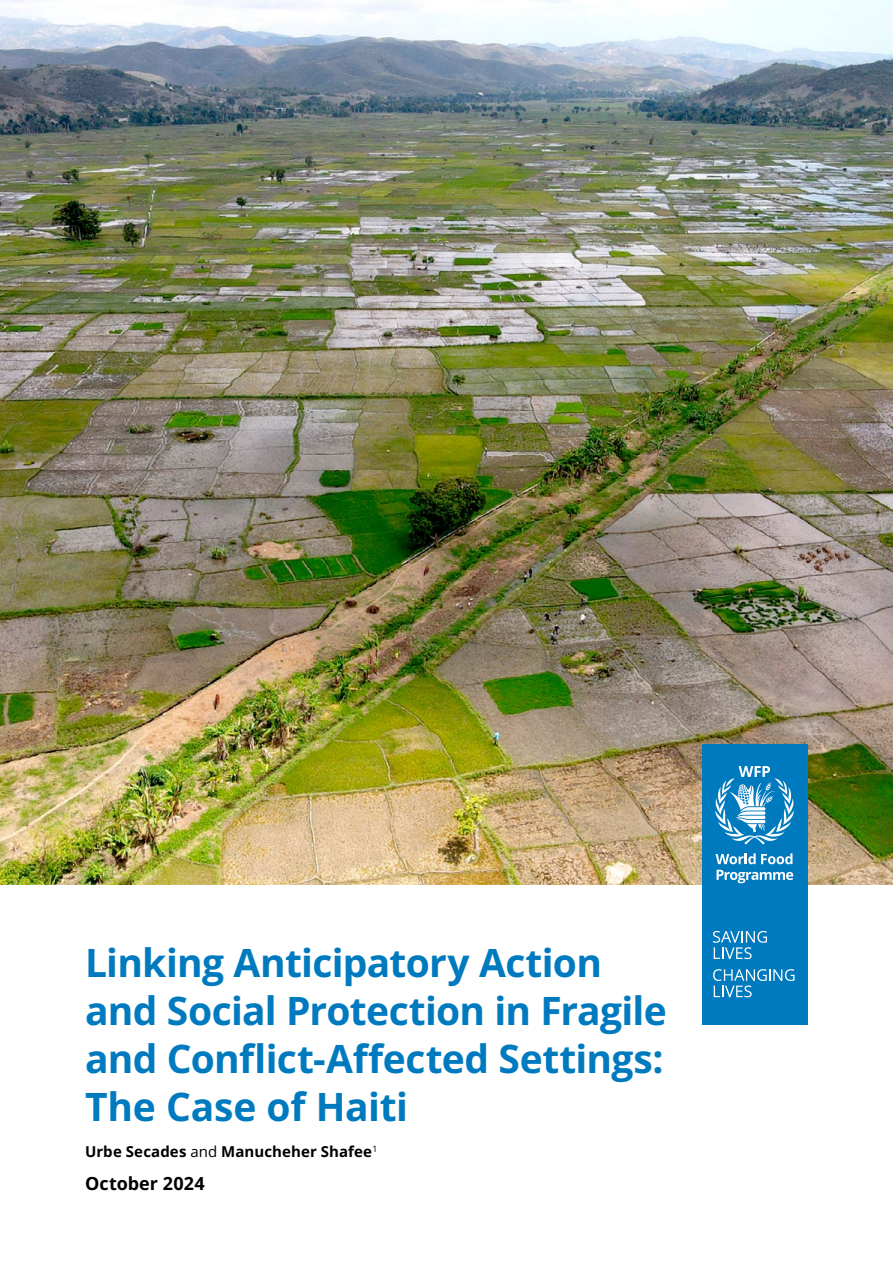
<style>
.page{position:relative;width:893px;height:1263px;background:#fff}
.page>*{position:absolute;margin:0;border:0;box-sizing:border-box;transform-origin:0 0}
.t1{font:700 39px/48px "Open Sans";letter-spacing:-.015em;color:#007abf}
.t2{font:700 18px "Open Sans";letter-spacing:.005em;color:#000}
.t3{font:700 15px "Open Sans";letter-spacing:.01em;color:#000}
.s1{font-weight:400}
</style>
<div class="page">
<img style="left:0;top:0;width:893px;height:884px">
<div style="left:702px;top:744px;width:106px;height:281px;background:#007abf"></div>
<svg style="left:713px;top:931px;width:54px;height:28px"></svg>
<svg style="left:713px;top:969px;width:81px;height:28px"></svg>
<svg style="left:717px;top:870px;width:76px;height:13px"></svg>
<svg style="left:715px;top:853px;width:77px;height:11px"></svg>
<svg style="left:715px;top:766px;width:79px;height:78px"></svg>
<svg style="left:774px;top:778px;width:9px;height:9px"></svg>
<p class="t1" style="left:85px;top:938px;width:583px">Linking Anticipatory Action and Social Protection in Fragile and Conflict-Affected Settings:<br>The Case of Haiti</p>
<p class="t3" style="left:85px;top:1141px;width:294px">Urbe Secades <span class="s1">and</span> Manucheher Shafee<sup>1</sup></p>
<p class="t2" style="left:85px;top:1170px;width:121px">October 2024</p>
</div>
